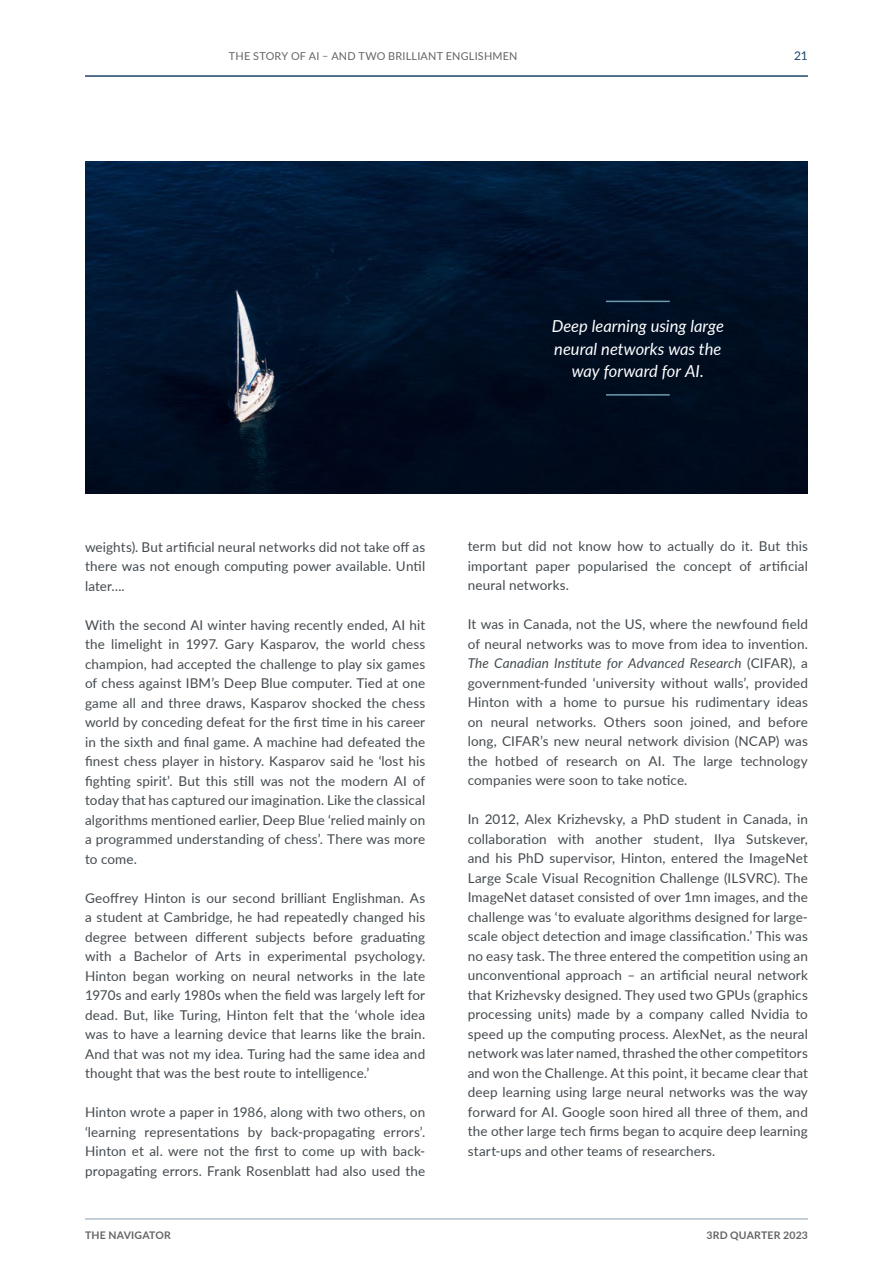
<style>
.page{position:relative;width:893px;height:1263px;background:#fff}
.page>*{position:absolute;margin:0;border:0;box-sizing:border-box;transform-origin:0 0}
.t1{font:italic 16.5px/22.5px "Lato";color:#fff;text-align:center}
.t2{font:13.5px/19.5px "Lato";letter-spacing:.01em;color:#434a4f;text-align:justify}
.t3{font:12px "Lato";color:#1e4468}
.t4{font:10.8px "Lato";letter-spacing:.02em;color:#636466}
.t5{font:700 10.5px "Lato";letter-spacing:.02em;color:#636466}
.s1{font-style:italic}
</style>
<div class="page">
<hr style="left:85px;top:75px;width:723px;height:2px;background:#1e4468">
<hr style="left:85px;top:1218px;width:723px;height:1px;background:#8fa1b4">
<img style="left:85px;top:162px;width:723px;height:331px">
<hr style="left:606px;top:301px;width:64px;height:1px;background:#6b9caf">
<hr style="left:606px;top:394px;width:64px;height:2px;background:#6b9caf">
<p class="t4" style="left:229px;top:48px;width:290px">THE STORY OF AI – AND TWO BRILLIANT ENGLISHMEN</p>
<p class="t3" style="left:794px;top:47px;width:15px">21</p>
<p class="t1" style="left:552px;top:314px;width:174px">Deep learning using large neural networks was the way forward for AI.</p>
<p class="t2" style="left:85px;top:536px;width:342px">weights). But artificial neural networks did not take off as there was not enough computing power available. Until later….</p>
<p class="t2" style="left:85px;top:614px;width:342px">With the second AI winter having recently ended, AI hit the limelight in 1997. Gary Kasparov, the world chess champion, had accepted the challenge to play six games of chess against IBM’s Deep Blue computer. Tied at one game all and three draws, Kasparov shocked the chess world by conceding defeat for the first time in his career in the sixth and final game. A machine had defeated the finest chess player in history. Kasparov said he ‘lost his fighting spirit’. But this still was not the modern AI of today that has captured our imagination. Like the classical algorithms mentioned earlier, Deep Blue ‘relied mainly on a programmed understanding of chess’. There was more to come.</p>
<p class="t2" style="left:85px;top:887px;width:342px">Geoffrey Hinton is our second brilliant Englishman. As a student at Cambridge, he had repeatedly changed his degree between different subjects before graduating with a Bachelor of Arts in experimental psychology.<br>Hinton began working on neural networks in the late 1970s and early 1980s when the field was largely left for dead. But, like Turing, Hinton felt that the ‘whole idea was to have a learning device that learns like the brain.<br>And that was not my idea. Turing had the same idea and thought that was the best route to intelligence.’</p>
<p class="t2" style="left:85px;top:1102px;width:342px">Hinton wrote a paper in 1986, along with two others, on ‘learning representations by back-propagating errors’.<br>Hinton et al. were not the first to come up with back&shy;propagating errors. Frank Rosenblatt had also used the</p>
<p class="t2" style="left:468px;top:536px;width:342px">term but did not know how to actually do it. But this important paper popularised the concept of artificial neural networks.</p>
<p class="t2" style="left:468px;top:614px;width:342px">It was in Canada, not the US, where the newfound field of neural networks was to move from idea to invention.<br><span class="s1">The Canadian Institute for Advanced Research</span> (CIFAR), a government-funded ‘university without walls’, provided Hinton with a home to pursue his rudimentary ideas on neural networks. Others soon joined, and before long, CIFAR’s new neural network division (NCAP) was the hotbed of research on AI. The large technology companies were soon to take notice.</p>
<p class="t2" style="left:468px;top:809px;width:342px">In 2012, Alex Krizhevsky, a PhD student in Canada, in collaboration with another student, Ilya Sutskever, and his PhD supervisor, Hinton, entered the ImageNet Large Scale Visual Recognition Challenge (ILSVRC). The ImageNet dataset consisted of over 1mn images, and the challenge was ‘to evaluate algorithms designed for large&shy;scale object detection and image classification.’ This was no easy task. The three entered the competition using an unconventional approach – an artificial neural network that Krizhevsky designed. They used two GPUs (graphics processing units) made by a company called Nvidia to speed up the computing process. AlexNet, as the neural network was later named, thrashed the other competitors and won the Challenge. At this point, it became clear that deep learning using large neural networks was the way forward for AI. Google soon hired all three of them, and the other large tech firms began to acquire deep learning start-ups and other teams of researchers.</p>
<p class="t5" style="left:85px;top:1227px;width:87px">THE NAVIGATOR</p>
<p class="t5" style="left:706px;top:1227px;width:103px">3RD QUARTER 2023</p>
</div>
